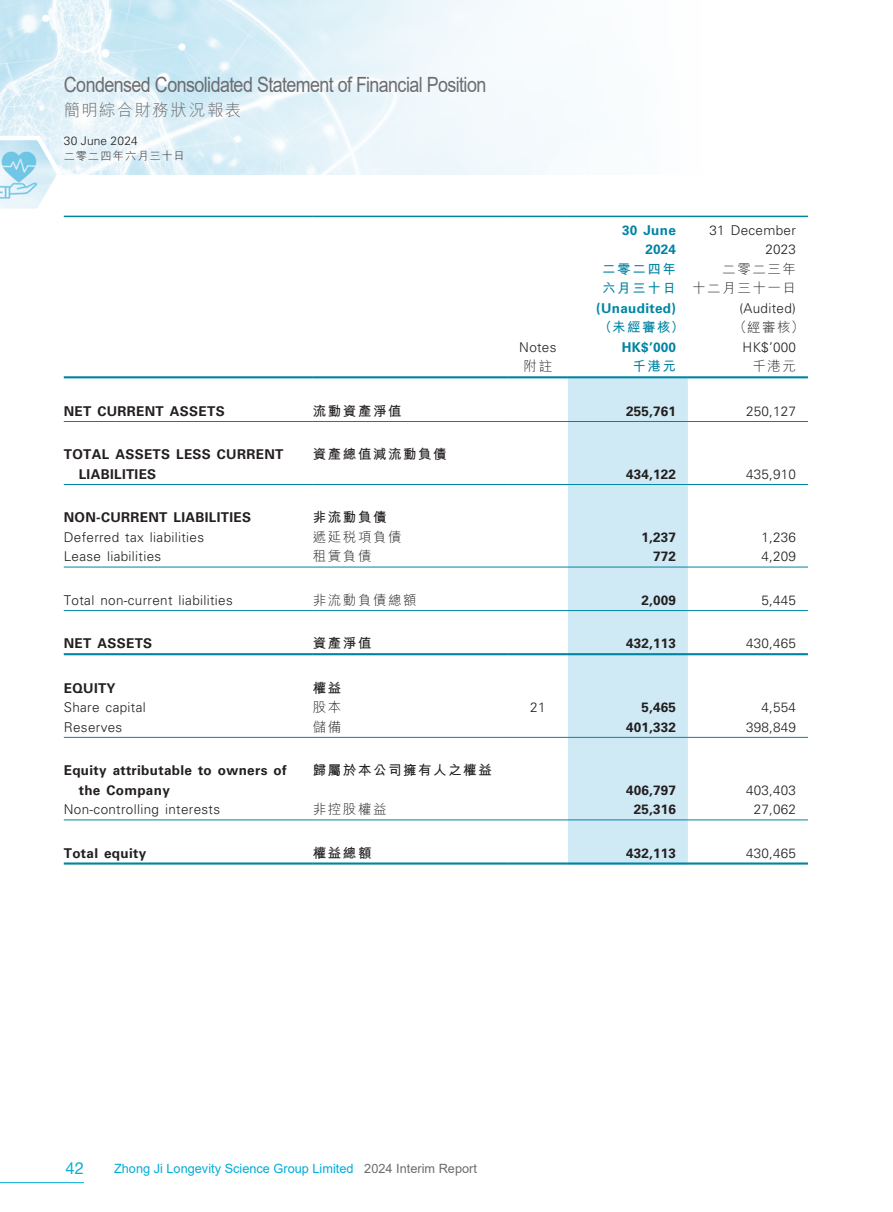
<style>
.page{position:relative;width:893px;height:1212px;background:#fff}
.page>*{position:absolute;margin:0;border:0;box-sizing:border-box;transform-origin:0 0}
.t1{font:21px "Arial";letter-spacing:-.03em;color:#6c6d70;scale:.85 1}
.t2{font:300 16.5px "M Hei HK";letter-spacing:.085em;color:#6c6d70}
.t3{font:16.5px "Helvetica Neue LT Std";color:#00acd8}
._15_Table_Stub{font:700 13.5px/19.5px "Univers LT Std";letter-spacing:.025em;color:#231f20}
._15_Table_Stub-2{font:300 13.5px "Univers LT Std";letter-spacing:.025em;color:#231f20}
._01_Body_Text{font:300 13.5px "Univers LT Std";letter-spacing:.015em;color:#231f20}
._01_Body_Text-2{font:700 13.5px "Univers LT Std";letter-spacing:.015em;color:#231f20}
._15_Table_Stub-3{font:700 13.5px "M Hei HK";letter-spacing:.115em;color:#231f20}
._01_Body_Text-3{font:700 13.5px "Univers LT Std";letter-spacing:.025em;color:#0084a4}
._15_Table_Stub-4{font:300 13.5px "M Hei HK";letter-spacing:.115em;color:#231f20}
._01_Body_Text-4{font:300 13.5px/19.5px "M Hei HK";letter-spacing:.115em;color:#231f20;text-align:right}
._01_Body_Text-5{font:700 13.5px/19.5px "M Hei HK";letter-spacing:.115em;color:#0084a4}
.t4{font:12.75px "Arial";color:#00acd8}
.t5{font:300 12px "Univers LT Std";letter-spacing:.015em;color:#231f20}
.t6{font:300 11.25px "M Hei HK";letter-spacing:.08em;color:#231f20}
.s1{color:#6c6d70}
</style>
<div class="page">
<img style="left:0;top:0;width:569px;height:174px">
<svg style="left:0;top:132px;width:65px;height:77px"></svg>
<hr style="left:0;top:1182px;width:84px;height:1px;background:#00acd8">
<div style="left:568px;top:378px;width:120px;height:484px;background:#d0eaf5"></div>
<hr style="left:64px;top:216px;width:249px;height:1px;background:#0084a4">
<hr style="left:313px;top:216px;width:195px;height:1px;background:#0084a4">
<hr style="left:508px;top:216px;width:60px;height:1px;background:#0084a4">
<hr style="left:568px;top:216px;width:120px;height:1px;background:#0084a4">
<hr style="left:688px;top:216px;width:120px;height:1px;background:#0084a4">
<hr style="left:64px;top:376px;width:249px;height:2px;background:#0084a4">
<hr style="left:313px;top:376px;width:195px;height:2px;background:#0084a4">
<hr style="left:508px;top:376px;width:60px;height:2px;background:#0084a4">
<hr style="left:568px;top:376px;width:120px;height:2px;background:#0084a4">
<hr style="left:688px;top:376px;width:120px;height:2px;background:#0084a4">
<hr style="left:64px;top:421px;width:249px;height:1px;background:#0084a4">
<hr style="left:313px;top:421px;width:195px;height:1px;background:#0084a4">
<hr style="left:508px;top:421px;width:60px;height:1px;background:#0084a4">
<hr style="left:568px;top:421px;width:120px;height:1px;background:#0084a4">
<hr style="left:688px;top:421px;width:120px;height:1px;background:#0084a4">
<hr style="left:64px;top:484px;width:249px;height:1px;background:#0084a4">
<hr style="left:313px;top:484px;width:195px;height:1px;background:#0084a4">
<hr style="left:508px;top:484px;width:60px;height:1px;background:#0084a4">
<hr style="left:568px;top:484px;width:120px;height:1px;background:#0084a4">
<hr style="left:688px;top:484px;width:120px;height:1px;background:#0084a4">
<hr style="left:64px;top:567px;width:249px;height:1px;background:#0084a4">
<hr style="left:313px;top:567px;width:195px;height:1px;background:#0084a4">
<hr style="left:508px;top:567px;width:60px;height:1px;background:#0084a4">
<hr style="left:568px;top:567px;width:120px;height:1px;background:#0084a4">
<hr style="left:688px;top:567px;width:120px;height:1px;background:#0084a4">
<hr style="left:64px;top:610px;width:249px;height:1px;background:#0084a4">
<hr style="left:313px;top:610px;width:195px;height:1px;background:#0084a4">
<hr style="left:508px;top:610px;width:60px;height:1px;background:#0084a4">
<hr style="left:568px;top:610px;width:120px;height:1px;background:#0084a4">
<hr style="left:688px;top:610px;width:120px;height:1px;background:#0084a4">
<hr style="left:64px;top:653px;width:249px;height:2px;background:#0084a4">
<hr style="left:313px;top:653px;width:195px;height:2px;background:#0084a4">
<hr style="left:508px;top:653px;width:60px;height:2px;background:#0084a4">
<hr style="left:568px;top:653px;width:120px;height:2px;background:#0084a4">
<hr style="left:688px;top:653px;width:120px;height:2px;background:#0084a4">
<hr style="left:64px;top:737px;width:249px;height:1px;background:#0084a4">
<hr style="left:313px;top:737px;width:195px;height:1px;background:#0084a4">
<hr style="left:508px;top:737px;width:60px;height:1px;background:#0084a4">
<hr style="left:568px;top:737px;width:120px;height:1px;background:#0084a4">
<hr style="left:688px;top:737px;width:120px;height:1px;background:#0084a4">
<hr style="left:64px;top:819px;width:249px;height:1px;background:#0084a4">
<hr style="left:313px;top:819px;width:195px;height:1px;background:#0084a4">
<hr style="left:508px;top:819px;width:60px;height:1px;background:#0084a4">
<hr style="left:568px;top:819px;width:120px;height:1px;background:#0084a4">
<hr style="left:688px;top:819px;width:120px;height:1px;background:#0084a4">
<hr style="left:64px;top:862px;width:249px;height:2px;background:#0084a4">
<hr style="left:313px;top:862px;width:195px;height:2px;background:#0084a4">
<hr style="left:508px;top:862px;width:60px;height:2px;background:#0084a4">
<hr style="left:568px;top:862px;width:120px;height:2px;background:#0084a4">
<hr style="left:688px;top:862px;width:120px;height:2px;background:#0084a4">
<h1 class="t1" style="left:64px;top:71px;width:499px">Condensed Consolidated Statement of Financial Position</h1>
<p class="t2" style="left:64px;top:99px;width:179px">簡明綜合財務狀況報表</p>
<p class="t5" style="left:64px;top:133px;width:76px">30 June 2024</p>
<p class="t6" style="left:64px;top:148px;width:122px">二零二四年六月三十日</p>
<p class="_01_Body_Text-3" style="left:622px;top:222px;width:55px">30 June</p>
<p class="_01_Body_Text-3" style="left:645px;top:242px;width:32px">2024</p>
<p class="_01_Body_Text" style="left:709px;top:222px;width:88px">31 December</p>
<p class="_01_Body_Text" style="left:765px;top:241px;width:32px">2023</p>
<p class="_01_Body_Text-5" style="left:602px;top:258px;width:75px">二零二四年六月三十日</p>
<p class="_01_Body_Text-4" style="left:692px;top:259px;width:105px">二零二三年<br>十二月三十一日</p>
<p class="_01_Body_Text-3" style="left:596px;top:300px;width:81px">(Unaudited)</p>
<p class="_01_Body_Text" style="left:739px;top:300px;width:58px">(Audited)</p>
<p class="_01_Body_Text-5" style="left:598px;top:317px;width:87px">（未經審核）</p>
<p class="_01_Body_Text-4" style="left:733px;top:317px;width:72px">（經審核）</p>
<p class="_15_Table_Stub-2" style="left:519px;top:339px;width:39px">Notes</p>
<p class="_01_Body_Text-3" style="left:622px;top:339px;width:56px">HK$’000</p>
<p class="_01_Body_Text" style="left:743px;top:339px;width:55px">HK$’000</p>
<p class="_15_Table_Stub-4" style="left:524px;top:357px;width:30px">附註</p>
<p class="_01_Body_Text-5" style="left:632px;top:356px;width:45px">千港元</p>
<p class="_01_Body_Text-4" style="left:752px;top:356px;width:45px">千港元</p>
<p class="_15_Table_Stub" style="left:64px;top:401px;width:162px">NET CURRENT ASSETS</p>
<p class="_15_Table_Stub-3" style="left:313px;top:401px;width:90px">流動資產淨值</p>
<p class="_01_Body_Text-2" style="left:626px;top:403px;width:51px">255,761</p>
<p class="_01_Body_Text" style="left:746px;top:403px;width:51px">250,127</p>
<p class="_15_Table_Stub" style="left:79px;top:445px;width:206px;text-indent:-15px">TOTAL ASSETS LESS CURRENT<br>LIABILITIES</p>
<p class="_15_Table_Stub-3" style="left:313px;top:444px;width:135px">資產總值減流動負債</p>
<p class="_01_Body_Text-2" style="left:626px;top:466px;width:51px">434,122</p>
<p class="_01_Body_Text" style="left:746px;top:466px;width:51px">435,910</p>
<p class="_15_Table_Stub" style="left:64px;top:508px;width:189px">NON-CURRENT LIABILITIES</p>
<p class="_15_Table_Stub-3" style="left:313px;top:507px;width:75px">非流動負債</p>
<p class="_15_Table_Stub-2" style="left:64px;top:529px;width:142px">Deferred tax liabilities</p>
<p class="_15_Table_Stub-4" style="left:313px;top:527px;width:90px">遞延稅項負債</p>
<p class="_01_Body_Text-2" style="left:641px;top:529px;width:36px">1,237</p>
<p class="_01_Body_Text" style="left:761px;top:529px;width:36px">1,236</p>
<p class="_15_Table_Stub-2" style="left:64px;top:548px;width:99px">Lease liabilities</p>
<p class="_15_Table_Stub-4" style="left:313px;top:547px;width:60px">租賃負債</p>
<p class="_01_Body_Text-2" style="left:653px;top:549px;width:24px">772</p>
<p class="_01_Body_Text" style="left:761px;top:548px;width:36px">4,209</p>
<p class="_15_Table_Stub-2" style="left:64px;top:592px;width:171px">Total non-current liabilities</p>
<p class="_15_Table_Stub-4" style="left:313px;top:590px;width:105px">非流動負債總額</p>
<p class="_01_Body_Text-2" style="left:641px;top:592px;width:36px">2,009</p>
<p class="_01_Body_Text" style="left:761px;top:592px;width:36px">5,445</p>
<p class="_15_Table_Stub" style="left:64px;top:634px;width:90px">NET ASSETS</p>
<p class="_15_Table_Stub-3" style="left:313px;top:633px;width:60px">資產淨值</p>
<p class="_01_Body_Text-2" style="left:626px;top:636px;width:51px">432,113</p>
<p class="_01_Body_Text" style="left:746px;top:635px;width:51px">430,465</p>
<p class="_15_Table_Stub" style="left:64px;top:678px;width:53px">EQUITY</p>
<p class="_15_Table_Stub-3" style="left:313px;top:678px;width:30px">權益</p>
<p class="_15_Table_Stub-2" style="left:64px;top:699px;width:83px">Share capital</p>
<p class="_15_Table_Stub-4" style="left:313px;top:698px;width:30px">股本</p>
<p class="_15_Table_Stub-2" style="left:530px;top:699px;width:17px">21</p>
<p class="_01_Body_Text-2" style="left:641px;top:699px;width:36px">5,465</p>
<p class="_01_Body_Text" style="left:761px;top:699px;width:36px">4,554</p>
<p class="_15_Table_Stub-2" style="left:64px;top:719px;width:60px">Reserves</p>
<p class="_15_Table_Stub-4" style="left:313px;top:717px;width:30px">儲備</p>
<p class="_01_Body_Text-2" style="left:626px;top:719px;width:51px">401,332</p>
<p class="_01_Body_Text" style="left:746px;top:719px;width:51px">398,849</p>
<p class="_15_Table_Stub" style="left:79px;top:761px;width:209px;text-indent:-15px">Equity attributable to owners of the Company</p>
<p class="_15_Table_Stub-3" style="left:313px;top:760px;width:180px">歸屬於本公司擁有人之權益</p>
<p class="_01_Body_Text-2" style="left:626px;top:782px;width:51px">406,797</p>
<p class="_01_Body_Text" style="left:746px;top:782px;width:51px">403,403</p>
<p class="_15_Table_Stub-2" style="left:64px;top:801px;width:158px">Non-controlling interests</p>
<p class="_15_Table_Stub-4" style="left:313px;top:800px;width:75px">非控股權益</p>
<p class="_01_Body_Text-2" style="left:634px;top:801px;width:44px">25,316</p>
<p class="_01_Body_Text" style="left:754px;top:801px;width:44px">27,062</p>
<p class="_15_Table_Stub" style="left:64px;top:843px;width:84px">Total equity</p>
<p class="_15_Table_Stub-3" style="left:313px;top:843px;width:60px">權益總額</p>
<p class="_01_Body_Text-2" style="left:626px;top:845px;width:51px">432,113</p>
<p class="_01_Body_Text" style="left:746px;top:845px;width:51px">430,465</p>
<p class="t3" style="left:66px;top:1158px;width:20px">42</p>
<p class="t4" style="left:114px;top:1160px;width:364px">Zhong Ji Longevity Science Group Limited <span class="s1">2024 Interim Report</span></p>
</div>
